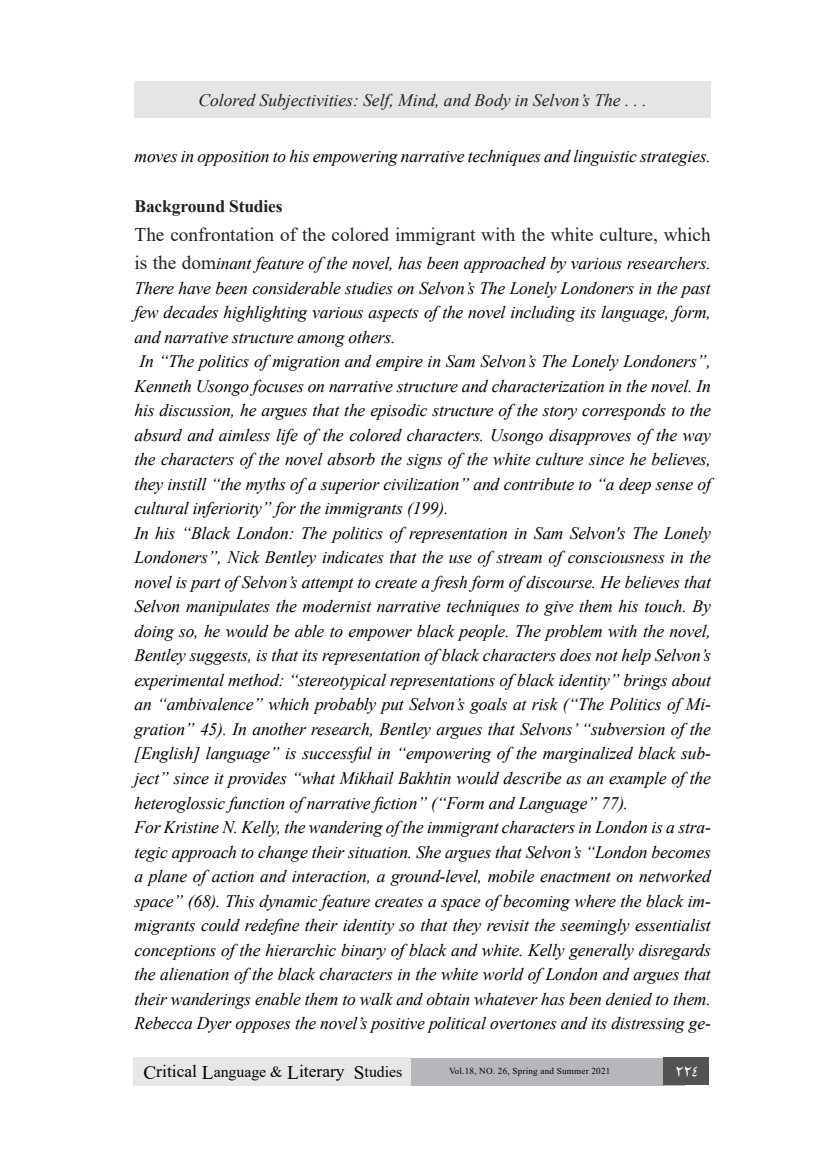
<style>
.page{position:relative;width:819px;height:1166px;background:#fff}
.page>*{position:absolute;margin:0;border:0;box-sizing:border-box;transform-origin:0 0}
.t1{font:19.25px "Times New Roman";color:#231f20}
.t2{font:italic 17.5px/24.5px "Times New Roman";letter-spacing:-.01em;color:#000;text-align:justify}
.t3{font:italic 17.5px "Times New Roman";color:#231f20}
.t4{font:700 17.5px "Times New Roman";letter-spacing:-.01em;color:#231f20}
.t5{font:17.5px "Times New Roman";color:#000}
.t6{font:italic 17.5px "B Yagut";color:#fff}
.t7{font:15.75px "Times New Roman";color:#000}
.t8{font:9.1px "Times New Roman";letter-spacing:.02em;color:#000}
.s1{font-style:normal;font-size:19.25px;color:#231f20}
.s2{font-size:19.25px}
</style>
<div class="page">
<div style="left:134px;top:81px;width:576px;height:37px;background:#e4e5e7"></div>
<div style="left:133px;top:1057px;width:278px;height:28px;background:#e6e7e9"></div>
<div style="left:411px;top:1057px;width:274px;height:28px;background:#b6b7bb"></div>
<div style="left:663px;top:1057px;width:46px;height:28px;background:#535355"></div>
<p class="t3" style="left:198px;top:88px;width:450px">Colored Subjectivities: Self, Mind, and Body in Selvon s’ T h e ...</p>
<p class="t2" style="left:134px;top:143px;width:577px">moves in opposition to his empowering narrative techniques and linguistic strategies.</p>
<p class="t4" style="left:134px;top:193px;width:149px">Background Studies</p>
<p class="t1" style="left:134px;top:220px;width:577px">The confrontation of the colored immigrant with the white culture, which</p>
<p class="t2" style="left:134px;top:251px;width:577px"><span class="s1">is the dom</span>inant feature of the novel, has been approached by various researchers.<br>There have been considerable studies on Selvon s’ The Lonely Londoners in the past few decades highlighting various aspects of the novel including its language, form, and narrative structure among others.</p>
<p class="t2" style="left:134px;top:349px;width:578px">In “The politics of migration and empire in Sam Selvon s’ The Lonely Londoners ,“ Kenneth Usongo focuses on narrative structure and characterization in the novel In. his discussion, he argues that the episodic structure of the story corresponds to the absurd and aimless life of the colored characters. Usongo disapproves of the way the characters of the novel absorb the signs of the white culture since he believes, they instill “the myths of a superior civilization” and contribute to “a deep sense of cultural inferiority” for the immigrants )199 .(</p>
<p class="t2" style="left:134px;top:520px;width:578px">In his “Black London: The politics of representation in Sam Selvon s' The Lonely Londoners ,” Nick Bentley indicates that the use of stream of consciousness in the novel is part ofSelvon s’ attempt to create a fresh form of discourse. He believes that Selvon manipulates the modernist narrative techniques to give them his touch. By doing so, he would be able to empower black people. The problem with the novel, Bentley suggests is, that its representation of black characters does not help Selvon s’ experimental method “: stereotypical representations of black identity” brings about</p>
<p class="t2" style="left:134px;top:716px;width:577px">gration” 45 .) In another research, Bentley argues that Selvons’ “subversion of the</p>
<p class="t2" style="left:134px;top:692px;width:577px">an “ambivalence” which probably put Selvon s’ goals at risk (“The Politics of Mi-</p>
<p class="t2" style="left:134px;top:741px;width:577px">[English] language” is successful in “empowering of the marginalized black sub-</p>
<p class="t2" style="left:134px;top:790px;width:495px">heteroglossic function of narrative fiction” (“Form and Language“ 77 .(</p>
<p class="t2" style="left:134px;top:839px;width:577px">tegic approach to change their situation. She argues that Selvon s’ “London becomes</p>
<p class="t2" style="left:134px;top:765px;width:577px">ject” since it provides “what Mikhail Bakhtin would describe as an example of the</p>
<p class="t2" style="left:134px;top:814px;width:577px">For Kristine N. Kelly, the wandering ofthe immigrant characters in London is a stra-</p>
<p class="t2" style="left:134px;top:863px;width:577px">a plane of action and interaction a, ground-level, mobile enactment on networked</p>
<p class="t2" style="left:134px;top:912px;width:577px">migrants could redefine their identity so that they revisit the seemingly essentialist</p>
<p class="t2" style="left:134px;top:888px;width:577px">space” (68 .) This dynamic feature creates a space of becoming where the black im-</p>
<p class="t2" style="left:134px;top:937px;width:578px">conceptions of the hierarchic binary of black and white. Kelly generally disregards the alienation of the black characters in the white world ofLondon and argues that their wanderings enable them to walk and obtain whatever has been denied to them.</p>
<p class="t2" style="left:134px;top:1010px;width:577px">Rebecca Dyer opposes the novel s’ positive political overtones and its distressing ge-</p>
<p class="t5" style="left:143px;top:1059px;width:55px"><span class="s2">C</span>ritical</p>
<p class="t5" style="left:287px;top:1059px;width:59px"><span class="s2">L</span>iterary</p>
<p class="t7" style="left:354px;top:1060px;width:50px"><span class="s2">S</span>tudies</p>
<p class="t7" style="left:202px;top:1060px;width:82px"><span class="s2">L</span>anguage &amp;</p>
<p class="t8" style="left:449px;top:1065px;width:163px">Vol.18, NO. 26, Spring and Summer 2021</p>
<p class="t6" style="left:674px;top:1059px;width:32px">224</p>
</div>
